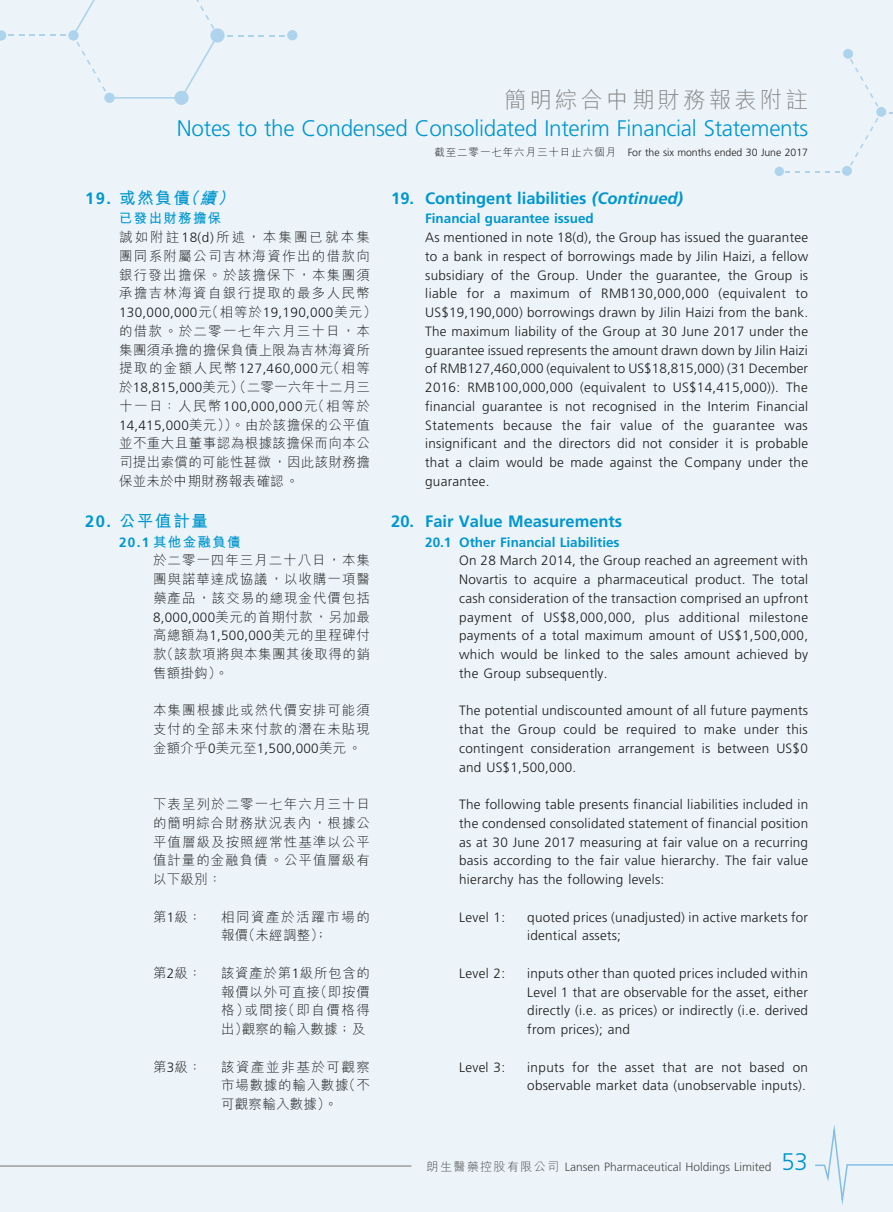
<style>
.page{position:relative;width:893px;height:1212px;background:#ecf4fa}
.page>*{position:absolute;margin:0;border:0;box-sizing:border-box;transform-origin:0 0}
.t1{font:300 22.5px "Frutiger LT Std";letter-spacing:-.015em;color:#0096ce}
.t2{font:300 22.5px "M Hei HK";letter-spacing:.135em;color:#878787}
.t3{font:700 16.5px "Frutiger LT Std";letter-spacing:-.005em;color:#0096ce}
.t4{font:700 16.5px "M Hei HK";letter-spacing:.095em;color:#0096ce}
.t5{font:300 13.5px/18.8px "Frutiger LT Std";letter-spacing:.015em;color:#1c1c1b;text-align:justify}
.t6{font:300 13.5px/18.8px "M Hei HK";letter-spacing:.07em;color:#1c1c1b;text-align:justify}
.t7{font:300 13.5px/18.8px "M Hei HK";letter-spacing:.1em;color:#1c1c1b}
.t8{font:700 13.5px "Frutiger LT Std";letter-spacing:-.005em;color:#0096ce}
.t9{font:300 13.5px/18.8px "M Hei HK";letter-spacing:.115em;color:#1c1c1b}
.t10{font:300 12px "Frutiger LT Std";color:#4a4a49}
.t11{font:300 10.5px "Frutiger LT Std";letter-spacing:-.005em;color:#1c1c1b}
.s1{font-family:"Frutiger LT Std"}
.s2{font-style:italic}
.s3{font-weight:700;color:#0096ce}
.s4{font-family:"M Hei HK"}
.s5{font-family:"Frutiger LT Std";font-weight:700;color:#0096ce}
.s6{font-size:24px;color:#0096ce}
</style>
<div class="page">
<svg style="left:0;top:0;width:284px;height:105px"></svg>
<div style="left:287px;top:30px;width:10px;height:10px;background:#aed3ec;border-radius:50%"></div>
<svg style="left:815px;top:1124px;width:78px;height:81px"></svg>
<svg style="left:850px;top:59px;width:28px;height:48px"></svg>
<div style="left:876px;top:107px;width:10px;height:10px;background:#aed3ec;border-radius:50%"></div>
<svg style="left:850px;top:118px;width:28px;height:48px"></svg>
<svg style="left:785px;top:171px;width:55px;height:1px"></svg>
<div style="left:842px;top:166px;width:10px;height:10px;background:#aed3ec;border-radius:50%"></div>
<div style="left:775px;top:167px;width:9px;height:9px;background:#aed3ec;border-radius:50%"></div>
<div style="left:843px;top:49px;width:10px;height:10px;background:#aed3ec;border-radius:50%"></div>
<hr style="left:0;top:1165px;width:411px;height:2px;background:#9d9d9c">
<h1 class="t2" style="left:504px;top:83px;width:305px">簡明綜合中期財務報表附註</h1>
<h1 class="t1" style="left:177px;top:116px;width:633px">Notes to the Condensed Consolidated Interim Financial Statements</h1>
<p class="t4" style="left:85px;top:186px;width:156px"><span class="s1">19.</span> 或然負債<span class="s2">（續）</span></p>
<p class="t7" style="left:119px;top:208px;width:252px"><span class="s3">已發出財務擔保<br></span>誠如附註<span class="s1">18(d)</span>所述，本集團已就本集團同系附屬公司吉林海資作出的借款向銀行發出擔保。於該擔保下，本集團須承擔吉林海資自銀行提取的最多人民幣</p>
<p class="t5" style="left:119px;top:303px;width:259px">130,000,000<span class="s4">元（相等於</span>19,190,000<span class="s4">美元）</span></p>
<p class="t6" style="left:119px;top:321px;width:252px">的借款。於二零一七年六月三十日，本集團須承擔的擔保負債上限為吉林海資所提取的金額人民幣<span class="s1">127,460,000</span>元（相等於<span class="s1">18,815,000</span>美元）（二零一六年十二月三十一日：人民幣<span class="s1">100,000,000</span>元（相等於<span class="s1">14,415,000</span>美元））。由於該擔保的公平值並不重大且董事認為根據該擔保而向本公司提出索償的可能性甚微，因此該財務擔保並未於中期財務報表確認。</p>
<p class="t4" style="left:85px;top:509px;width:124px"><span class="s1">20.</span> 公平值計量</p>
<p class="t6" style="left:153px;top:532px;width:218px;text-align:left;text-indent:-34px"><span class="s5">20.1</span> <span class="s3">其他金融負債<br></span>於二零一四年三月二十八日，本集團與諾華達成協議，以收購一項醫藥產品，該交易的總現金代價包括<br><span class="s1">8,000,000</span>美元的首期付款，另加最高總額為<span class="s1">1,500,000</span>美元的里程碑付款（該款項將與本集團其後取得的銷售額掛鈎）。</p>
<p class="t6" style="left:153px;top:700px;width:218px">本集團根據此或然代價安排可能須支付的全部未來付款的潛在未貼現金額介乎<span class="s1">0</span>美元至<span class="s1">1,500,000</span>美元。</p>
<p class="t6" style="left:153px;top:794px;width:218px">下表呈列於二零一七年六月三十日的簡明綜合財務狀況表內，根據公平值層級及按照經常性基準以公平值計量的金融負債。公平值層級有以下級別：</p>
<p class="t6" style="left:153px;top:907px;width:50px">第<span class="s1">1</span>級：</p>
<p class="t9" style="left:221px;top:907px;width:150px">相同資產於活躍市場的報價（未經調整）；</p>
<p class="t6" style="left:153px;top:963px;width:50px">第<span class="s1">2</span>級：</p>
<p class="t6" style="left:221px;top:963px;width:150px">該資產於第<span class="s1">1</span>級所包含的報價以外可直接（即按價格）或間接（即自價格得出）觀察的輸入數據；及</p>
<p class="t6" style="left:153px;top:1057px;width:50px">第<span class="s1">3</span>級：</p>
<p class="t6" style="left:221px;top:1057px;width:150px">該資產並非基於可觀察市場數據的輸入數據（不可觀察輸入數據）。</p>
<p class="t11" style="left:434px;top:147px;width:375px"><span class="s4">截至二零一七年六月三十日止六個月</span> For the six months ended 30 June 2017</p>
<p class="t3" style="left:391px;top:188px;width:293px">19. Contingent liabilities <span class="s2">(Continued)</span></p>
<p class="t8" style="left:425px;top:211px;width:170px">Financial guarantee issued</p>
<p class="t5" style="left:425px;top:228px;width:384px">As mentioned in note 18(d), the Group has issued the guarantee to a bank in respect of borrowings made by Jilin Haizi, a fellow subsidiary of the Group. Under the guarantee, the Group is liable for a maximum of RMB130,000,000 (equivalent to US$19,190,000) borrowings drawn by Jilin Haizi from the bank.<br>The maximum liability of the Group at 30 June 2017 under the guarantee issued represents the amount drawn down by Jilin Haizi of RMB127,460,000 (equivalent to US$18,815,000) (31 December 2016: RMB100,000,000 (equivalent to US$14,415,000)). The financial guarantee is not recognised in the Interim Financial Statements because the fair value of the guarantee was insignificant and the directors did not consider it is probable that a claim would be made against the Company under the guarantee.</p>
<p class="t3" style="left:391px;top:512px;width:232px">20. Fair Value Measurements</p>
<p class="t8" style="left:425px;top:534px;width:196px">20.1 Other Financial Liabilities</p>
<p class="t5" style="left:459px;top:551px;width:350px">On 28 March 2014, the Group reached an agreement with Novartis to acquire a pharmaceutical product. The total cash consideration of the transaction comprised an upfront payment of US$8,000,000, plus additional milestone payments of a total maximum amount of US$1,500,000, which would be linked to the sales amount achieved by the Group subsequently.</p>
<p class="t5" style="left:459px;top:701px;width:350px">The potential undiscounted amount of all future payments that the Group could be required to make under this contingent consideration arrangement is between US$0 and US$1,500,000.</p>
<p class="t5" style="left:459px;top:795px;width:350px">The following table presents financial liabilities included in the condensed consolidated statement of financial position as at 30 June 2017 measuring at fair value on a recurring basis according to the fair value hierarchy. The fair value hierarchy has the following levels:</p>
<p class="t5" style="left:459px;top:908px;width:47px">Level 1:</p>
<p class="t5" style="left:527px;top:908px;width:282px">quoted prices (unadjusted) in active markets for identical assets;</p>
<p class="t5" style="left:459px;top:964px;width:47px">Level 2:</p>
<p class="t5" style="left:527px;top:964px;width:282px">inputs other than quoted prices included within Level 1 that are observable for the asset, either directly (i.e. as prices) or indirectly (i.e. derived from prices); and</p>
<p class="t5" style="left:459px;top:1058px;width:47px">Level 3:</p>
<p class="t5" style="left:527px;top:1058px;width:282px">inputs for the asset that are not based on observable market data (unobservable inputs).</p>
<p class="t10" style="left:427px;top:1160px;width:383px"><span class="s4">朗生醫藥控股有限公司</span> Lansen Pharmaceutical Holdings Limited <span class="s6">53</span></p>
</div>
